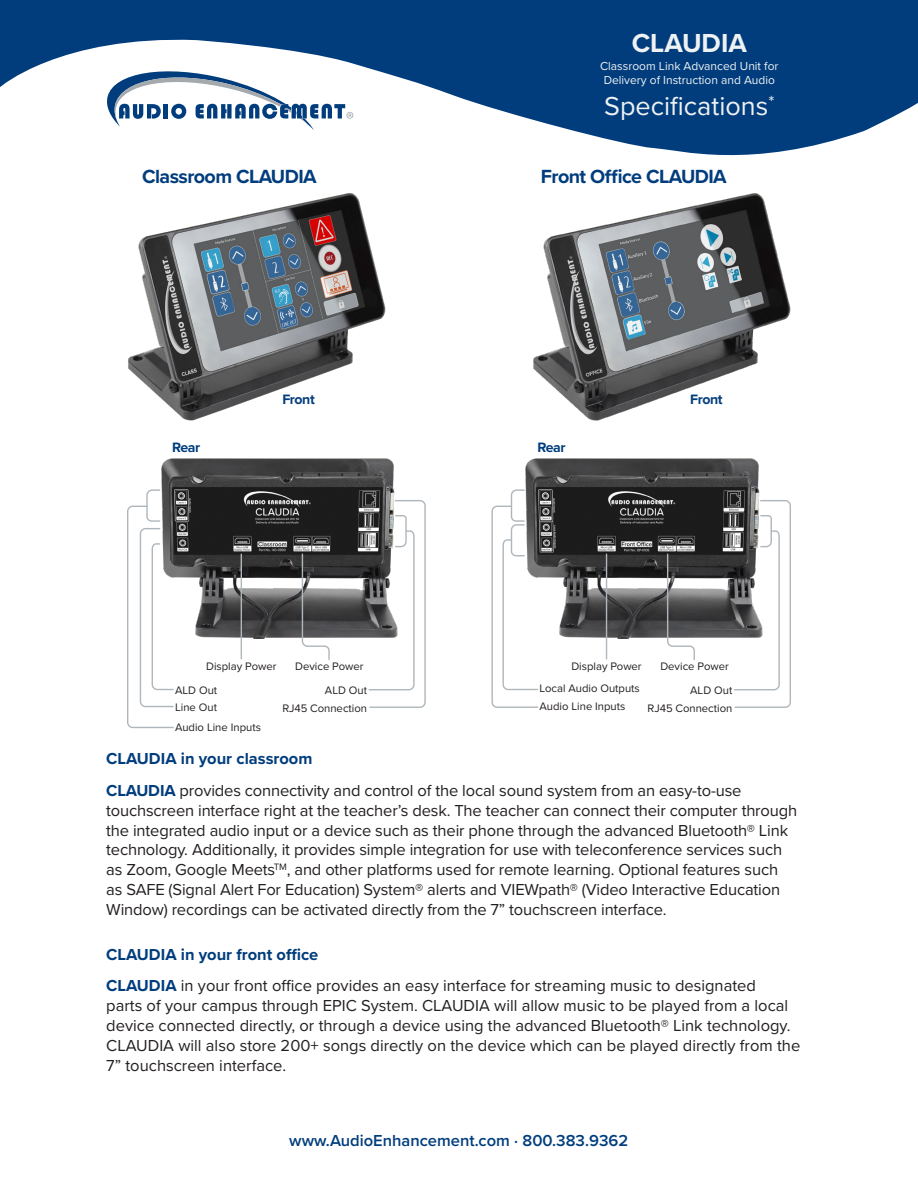
<style>
.page{position:relative;width:918px;height:1188px;background:#fff}
.page>*{position:absolute;margin:0;border:0;box-sizing:border-box;transform-origin:0 0}
.H1_2nd{font:27px "Proxima Nova";color:#eff2f3}
.H1_2nd-2{font:700 27px "Proxima Nova";color:#eff2f3}
.t1{font:700 19.8px "Proxima Nova";letter-spacing:-.03em;color:#013d7d}
.t2{font:16.5px/19.8px "Proxima Nova";letter-spacing:-.01em;color:#231f20}
.t3{font:700 16.5px "Proxima Nova";color:#013d7d}
.t4{font:600 16.5px "Proxima Nova";color:#013d7d}
.t5{font:700 14.1px "Proxima Nova";letter-spacing:-.03em;color:#013d7d}
.H1_2nd-3{font:12px "Proxima Nova";color:#eff2f3}
.Parts_of_Amp{font:11.25px "Proxima Nova";color:#231f20}
.s1{font-weight:700;color:#013d7d}
</style>
<div class="page">
<svg style="left:0;top:0;width:918px;height:156px;fill:#013d7d"></svg>
<svg style="left:107px;top:71px;width:246px;height:59px"></svg>
<img style="left:525px;top:458px;width:235px;height:180px">
<img style="left:533px;top:193px;width:258px;height:228px">
<img style="left:161px;top:458px;width:234px;height:181px">
<img style="left:128px;top:193px;width:258px;height:228px">
<svg style="left:127px;top:489px;width:48px;height:240px"></svg>
<svg style="left:491px;top:489px;width:48px;height:219px"></svg>
<svg style="left:368px;top:499px;width:58px;height:209px"></svg>
<svg style="left:733px;top:499px;width:58px;height:209px"></svg>
<hr style="left:241px;top:554px;width:1px;height:105px;background:#b0b7bc">
<hr style="left:606px;top:554px;width:1px;height:105px;background:#b0b7bc">
<svg style="left:301px;top:553px;width:29px;height:107px"></svg>
<svg style="left:666px;top:553px;width:30px;height:107px"></svg>
<p class="H1_2nd-2" style="left:632px;top:23px;width:117px">CLAUDIA</p>
<p class="H1_2nd-3" style="left:600px;top:57px;width:180px">Classroom Link Advanced Unit for</p>
<p class="H1_2nd-3" style="left:604px;top:71px;width:173px">Delivery of Instruction and Audio</p>
<p class="t1" style="left:142px;top:162px;width:176px">Classroom CLAUDIA</p>
<p class="H1_2nd" style="left:604px;top:86px;width:172px">Specifications<sup>*</sup></p>
<p class="t1" style="left:541px;top:162px;width:187px">Front Office CLAUDIA</p>
<p class="t5" style="left:282px;top:389px;width:34px">Front</p>
<p class="t5" style="left:690px;top:389px;width:34px">Front</p>
<p class="t5" style="left:172px;top:437px;width:29px">Rear</p>
<p class="t5" style="left:538px;top:437px;width:29px">Rear</p>
<p class="Parts_of_Amp" style="left:206px;top:658px;width:72px">Display Power</p>
<p class="Parts_of_Amp" style="left:295px;top:658px;width:70px">Device Power</p>
<p class="Parts_of_Amp" style="left:571px;top:658px;width:72px">Display Power</p>
<p class="Parts_of_Amp" style="left:660px;top:658px;width:70px">Device Power</p>
<p class="Parts_of_Amp" style="left:325px;top:682px;width:44px">ALD Out</p>
<p class="Parts_of_Amp" style="left:690px;top:682px;width:44px">ALD Out</p>
<p class="Parts_of_Amp" style="left:282px;top:700px;width:86px">RJ45 Connection</p>
<p class="Parts_of_Amp" style="left:648px;top:700px;width:86px">RJ45 Connection</p>
<p class="Parts_of_Amp" style="left:175px;top:682px;width:44px">ALD Out</p>
<p class="Parts_of_Amp" style="left:540px;top:680px;width:102px">Local Audio Outputs</p>
<p class="Parts_of_Amp" style="left:175px;top:699px;width:43px">Line Out</p>
<p class="Parts_of_Amp" style="left:540px;top:698px;width:87px">Audio Line Inputs</p>
<p class="Parts_of_Amp" style="left:175px;top:719px;width:87px">Audio Line Inputs</p>
<p class="t3" style="left:106px;top:746px;width:208px">CLAUDIA in your classroom</p>
<p class="t2" style="left:106px;top:780px;width:692px"><span class="s1">CLAUDIA</span> provides connectivity and control of the local sound system from an easy-to-use touchscreen interface right at the teacher’s desk. The teacher can connect their computer through the integrated audio input or a device such as their phone through the advanced Bluetooth® Link technology. Additionally, it provides simple integration for use with teleconference services such as Zoom, Google Meets<sup>TM</sup>, and other platforms used for remote learning. Optional features such as SAFE (Signal Alert For Education) System® alerts and VIEWpath® (Video Interactive Education Window) recordings can be activated directly from the 7” touchscreen interface.</p>
<p class="t3" style="left:106px;top:942px;width:214px">CLAUDIA in your front office</p>
<p class="t2" style="left:106px;top:975px;width:696px"><span class="s1">CLAUDIA</span> in your front office provides an easy interface for streaming music to designated<br>parts of your campus through EPIC System. CLAUDIA will allow music to be played from a local device connected directly, or through a device using the advanced Bluetooth® Link technology.<br>CLAUDIA will also store 200+ songs directly on the device which can be played directly from the 7” touchscreen interface.</p>
<p class="t4" style="left:289px;top:1128px;width:340px">www.AudioEnhancement.com · 800.383.9362</p>
</div>
